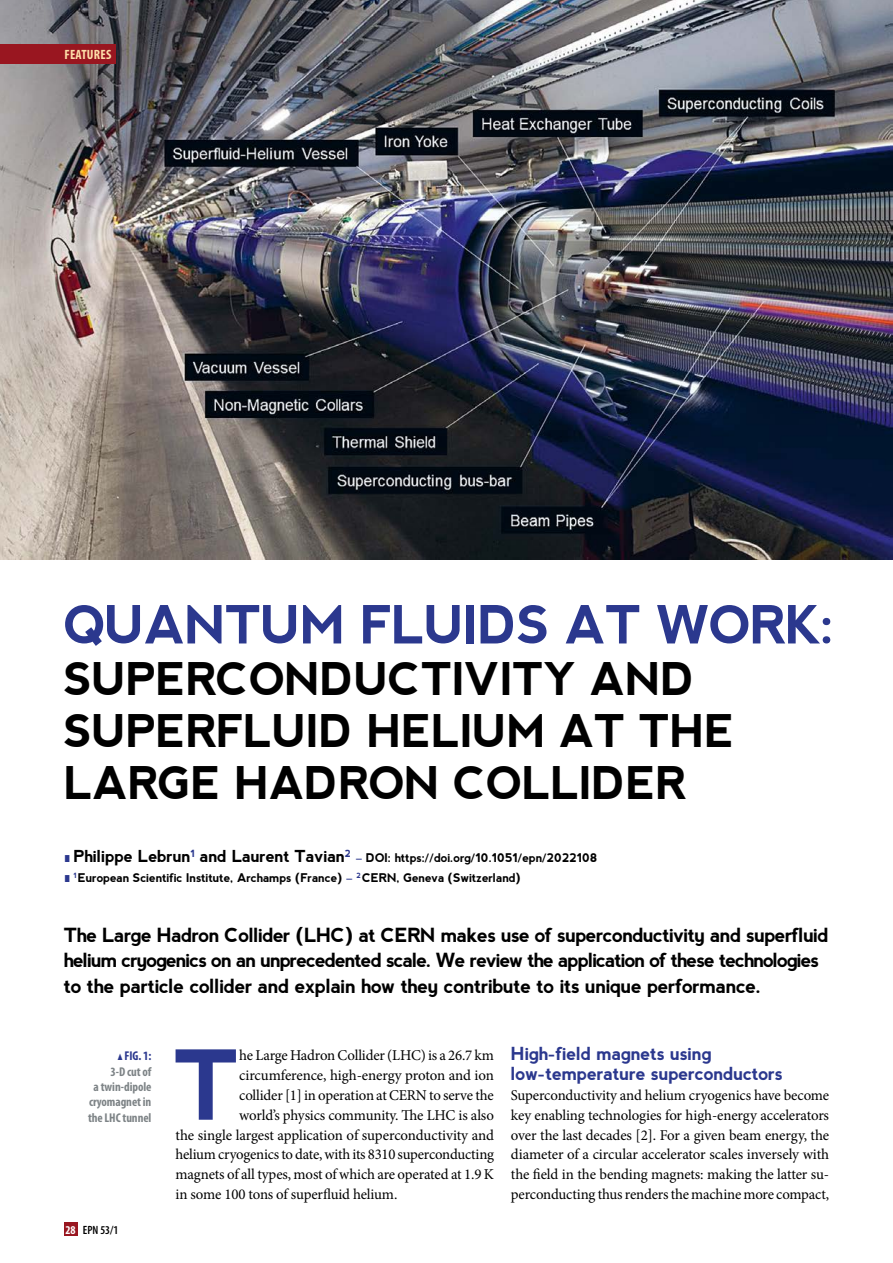
<style>
.page{position:relative;width:893px;height:1263px;background:#fff}
.page>*{position:absolute;margin:0;border:0;box-sizing:border-box;transform-origin:0 0}
.t1{font:700 96px "nevis";color:#2b388e}
.t2{font:700 52.5px "nevis";letter-spacing:-.025em;color:#2b388e}
.t3{font:700 45px/51.9px "nevis";letter-spacing:-.015em;color:#000}
.t4{font:700 19.5px/25.5px "nevis";letter-spacing:-.035em;color:#000}
.t5{font:700 18px/19.8px "nevis";letter-spacing:-.015em;color:#2b388e}
.t6{font:700 16.5px "nevis";letter-spacing:-.015em;color:#000}
.t7{font:15px/19.8px "Minion Pro";letter-spacing:-.01em;color:#000;text-align:justify}
.t8{font:700 condensed 13.5px "Myriad Pro";letter-spacing:.02em;color:#fedea9}
.t9{font:700 condensed 12.75px/15.3px "Myriad Pro";letter-spacing:-.005em;color:#7d8386;text-align:right}
.t10{font:700 12px/19.8px "nevis";letter-spacing:-.015em;color:#000}
.t11{font:600 condensed 12px "Myriad Pro";color:#000}
.t12{font:700 condensed 12px "Myriad Pro";color:#fff}
.s1{font-family:"Myriad Pro";font-weight:900;font-size:9.75px;color:#2b388e}
.s2{color:#2b388e}
.s3{font-family:"Mathematical Pi Six";font-weight:400;font-stretch:normal;font-size:8.7px;color:#2b388e}
</style>
<div class="page">
<img style="left:0;top:0;width:893px;height:559px">
<div style="left:0;top:45px;width:116px;height:19px;background:#991620"></div>
<div style="left:64px;top:1222px;width:13px;height:14px;background:#991620"></div>
<p class="t8" style="left:64px;top:47px;width:49px">FEATURES</p>
<h2 class="t2" style="left:64px;top:595px;width:773px">QUANTUM FLUIDS AT WORK:</h2>
<h3 class="t3" style="left:64px;top:653px;width:673px">SUPERCONDUCTIVITY AND<br>SUPERFLUID HELIUM AT THE<br>LARGE HADRON COLLIDER</h3>
<p class="t6" style="left:64px;top:847px;width:289px"><span class="s1">l</span>Philippe Lebrun<sup>1</sup> and Laurent Tavian<sup>2</sup></p>
<p class="t10" style="left:64px;top:848px;width:535px;text-indent:292px"><span class="s2">–</span> DOI: https://doi.org/10.1051/epn/2022108 <span class="s1">l</span> <sup>1</sup> European Scientific Institute, Archamps (France) <span class="s2">–</span> <sup>2</sup> CERN, Geneva (Switzerland)</p>
<p class="t4" style="left:64px;top:922px;width:766px">The Large Hadron Collider (LHC) at CERN makes use of superconductivity and superfluid helium cryogenics on an unprecedented scale. We review the application of these technologies to the particle collider and explain how they contribute to its unique performance.</p>
<p class="t9" style="left:88px;top:1049px;width:65px"><span class="s3">m</span> <span class="s2">FIG. 1:<br></span>3-D cut of<br>a twin-dipole cryomagnet in the LHC tunnel</p>
<p class="t12" style="left:65px;top:1223px;width:12px">28</p>
<p class="t11" style="left:83px;top:1223px;width:37px">EPN 53/1</p>
<h1 class="t1" style="left:173px;top:1030px;width:69px">T</h1>
<p class="t7" style="left:239px;top:1046px;width:256px">he Large Hadron Collider (LHC) is a 26.7 km</p>
<p class="t7" style="left:239px;top:1065px;width:256px">circumference, high-energy proton and ion</p>
<p class="t7" style="left:239px;top:1085px;width:256px">collider [1] in operation at CERN to serve the</p>
<p class="t7" style="left:239px;top:1105px;width:256px">world’s physics community. The LHC is also</p>
<p class="t7" style="left:176px;top:1125px;width:320px">the single largest application of superconductivity and</p>
<p class="t7" style="left:176px;top:1145px;width:320px">helium cryogenics to date, with its 8310 superconducting</p>
<p class="t7" style="left:176px;top:1164px;width:320px">magnets of all types, most of which are operated at 1.9 K</p>
<p class="t7" style="left:176px;top:1184px;width:223px">in some 100 tons of superfluid helium.</p>
<p class="t5" style="left:511px;top:1044px;width:274px">High-field magnets using low-temperature superconductors</p>
<p class="t7" style="left:511px;top:1085px;width:320px">Superconductivity and helium cryogenics have become key enabling technologies for high-energy accelerators over the last decades [2]. For a given beam energy, the diameter of a circular accelerator scales inversely with the field in the bending magnets: making the latter su&shy;perconducting thus renders the machine more compact,</p>
</div>
